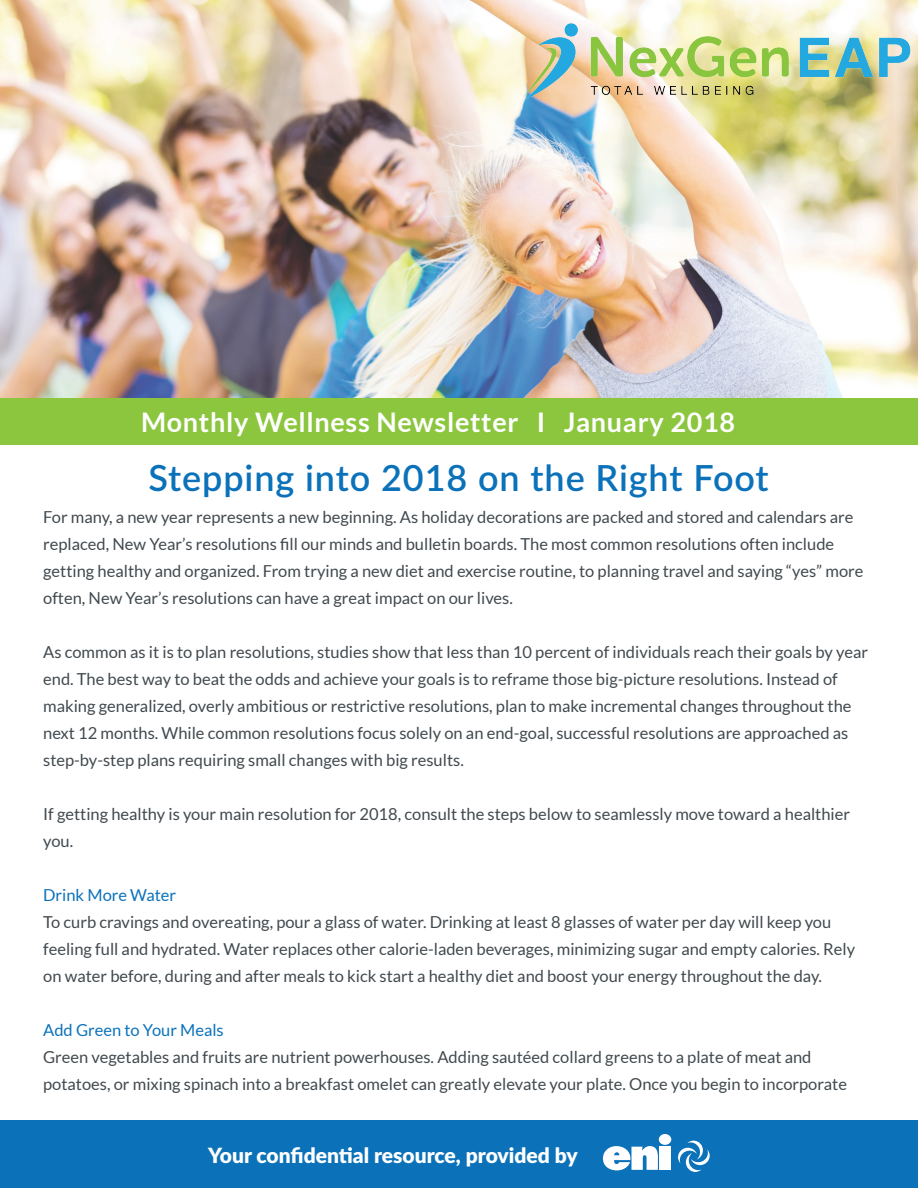
<style>
.page{position:relative;width:918px;height:1188px;background:#fff}
.page>*{position:absolute;margin:0;border:0;box-sizing:border-box;transform-origin:0 0}
.t1{font:600 36px "Lato";letter-spacing:.025em;color:#0b72ba}
.t2{font:700 27px "Lato";letter-spacing:.025em;color:#fff}
.t3{font:900 21px "Lato";color:#fff}
.t4{font:16.5px/27px "Lato";color:#41494e}
.t5{font:16.5px "Lato";color:#0b72ba}
</style>
<div class="page">
<img style="left:0;top:0;width:918px;height:398px">
<div style="left:0;top:1120px;width:918px;height:68px;background:#0b72ba"></div>
<svg style="left:678px;top:1141px;width:32px;height:31px"></svg>
<svg style="left:603px;top:1146px;width:55px;height:24px"></svg>
<div style="left:660px;top:1147px;width:11px;height:23px;background:#fff"></div>
<div style="left:659px;top:1134px;width:12px;height:11px;background:#fff;border-radius:50%"></div>
<div style="left:0;top:398px;width:918px;height:47px;background:#8bc63e"></div>
<img style="left:499px;top:0;width:419px;height:143px">
<h2 class="t2" style="left:141px;top:406px;width:595px">Monthly Wellness Newsletter I January 2018</h2>
<h1 class="t1" style="left:148px;top:452px;width:622px">Stepping into 2018 on the Right Foot</h1>
<p class="t4" style="left:43px;top:503px;width:822px">For many, a new year represents a new beginning. As holiday decorations are packed and stored and calendars are replaced, New Year’s resolutions fill our minds and bulletin boards. The most common resolutions often include getting healthy and organized. From trying a new diet and exercise routine, to planning travel and saying “yes” more often, New Year’s resolutions can have a great impact on our lives.</p>
<p class="t4" style="left:43px;top:638px;width:826px">As common as it is to plan resolutions, studies show that less than 10 percent of individuals reach their goals by year end. The best way to beat the odds and achieve your goals is to reframe those big-picture resolutions. Instead of making generalized, overly ambitious or restrictive resolutions, plan to make incremental changes throughout the next 12 months. While common resolutions focus solely on an end-goal, successful resolutions are approached as step-by-step plans requiring small changes with big results.</p>
<p class="t4" style="left:43px;top:800px;width:808px">If getting healthy is your main resolution for 2018, consult the steps below to seamlessly move toward a healthier you.</p>
<p class="t5" style="left:43px;top:886px;width:135px">Drink More Water</p>
<p class="t4" style="left:43px;top:908px;width:813px">To curb cravings and overeating, pour a glass of water. Drinking at least 8 glasses of water per day will keep you feeling full and hydrated. Water replaces other calorie-laden beverages, minimizing sugar and empty calories. Rely on water before, during and after meals to kick start a healthy diet and boost your energy throughout the day.</p>
<p class="t5" style="left:43px;top:1021px;width:182px">Add Green to Your Meals</p>
<p class="t4" style="left:43px;top:1043px;width:805px">Green vegetables and fruits are nutrient powerhouses. Adding sautéed collard greens to a plate of meat and potatoes, or mixing spinach into a breakfast omelet can greatly elevate your plate. Once you begin to incorporate</p>
<p class="t3" style="left:208px;top:1139px;width:371px">Your confidential resource, provided by</p>
</div>
